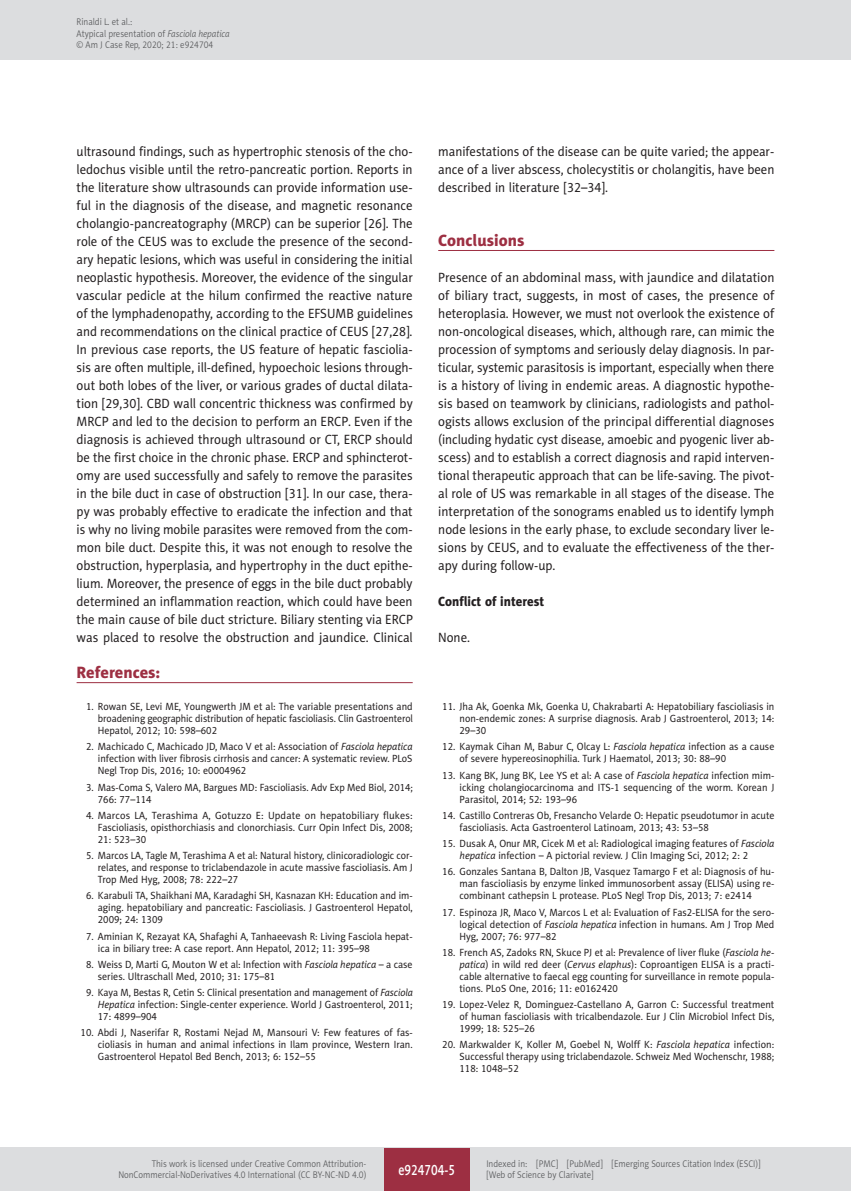
<style>
.page{position:relative;width:851px;height:1191px;background:#fff}
.page>*{position:absolute;margin:0;border:0;box-sizing:border-box;transform-origin:0 0}
.AJCR_Headline_1{font:16.5px "Naomi Sans EFN Heavy";color:#9d2f42}
.AJCR_Referencje_Tytu{font:16.5px "Naomi Sans EFN Heavy";color:#9d2f42}
.t1{font:15px "Naomi Sans EFN Medium";color:#fff;scale:.8 1}
.AJCR_Body{font:13.5px/18px "Naomi Sans EFN";color:#231f20;text-align:justify;scale:.95 1}
.AJCR_Body-2{font:13.5px/18px "Naomi Sans EFN";color:#231f20;text-align:justify;scale:.94 1}
.AJCR_Headline_2{font:13.5px "Naomi Sans EFN Heavy";color:#231f20;scale:.95 1}
.AJCR_Referencje_punk{font:10.5px/12px "Naomi Sans EFN";color:#231f20;text-align:justify;scale:.95 1}
.AJCR_Referencje_punk-2{font:10.5px/12px "Naomi Sans EFN";color:#231f20;text-align:justify;scale:.94 1}
.AJCR_Referencje_punk-3{font:10.5px/12px "Naomi Sans EFN";color:#231f20;text-align:justify;scale:.93 1}
.AJCR_Referencje_punk-4{font:10.5px/12px "Naomi Sans EFN";color:#231f20;text-align:justify}
.t2{font:9.75px/11.2px "Naomi Sans EFN Light";color:#57585a;scale:.9 1}
.s1{font-style:italic}
</style>
<div class="page">
<hr style="left:438px;top:250px;width:336px;height:1px;background:#9d2f42">
<hr style="left:77px;top:682px;width:335px;height:1px;background:#9d2f42">
<div style="left:0;top:0;width:850px;height:60px;background:#dcdddf"></div>
<div style="left:0;top:1148px;width:850px;height:43px;background:#dcdddf"></div>
<div style="left:384px;top:1147px;width:85px;height:43px;background:#9d2f42"></div>
<p class="t2" style="left:77px;top:16px;width:172px">Rinaldi L. et al.:<br>Atypical presentation of <span class="s1">Fasciola hepatica </span>© Am J Case Rep, 2020; 21: e924704</p>
<p class="AJCR_Body" style="left:77px;top:142px;width:355px">ultrasound findings, such as hypertrophic stenosis of the cho&shy;ledochus visible until the retro-pancreatic portion. Reports in the literature show ultrasounds can provide information use&shy;ful in the diagnosis of the disease, and magnetic resonance cholangio-pancreatography (MRCP) can be superior [26]. The role of the CEUS was to exclude the presence of the second&shy;ary hepatic lesions, which was useful in considering the initial neoplastic hypothesis. Moreover, the evidence of the singular vascular pedicle at the hilum confirmed the reactive nature of the lymphadenopathy, according to the EFSUMB guidelines and recommendations on the clinical practice of CEUS [27,28].<br>In previous case reports, the US feature of hepatic fasciolia&shy;sis are often multiple, ill-defined, hypoechoic lesions through&shy;out both lobes of the liver, or various grades of ductal dilata&shy;tion [29,30]. CBD wall concentric thickness was confirmed by MRCP and led to the decision to perform an ERCP. Even if the diagnosis is achieved through ultrasound or CT, ERCP should be the first choice in the chronic phase. ERCP and sphincterot&shy;omy are used successfully and safely to remove the parasites in the bile duct in case of obstruction [31]. In our case, thera&shy;py was probably effective to eradicate the infection and that is why no living mobile parasites were removed from the com&shy;mon bile duct. Despite this, it was not enough to resolve the obstruction, hyperplasia, and hypertrophy in the duct epithe&shy;lium. Moreover, the presence of eggs in the bile duct probably determined an inflammation reaction, which could have been the main cause of bile duct stricture. Biliary stenting via ERCP was placed to resolve the obstruction and jaundice. Clinical</p>
<p class="AJCR_Body-2" style="left:438px;top:142px;width:359px">manifestations of the disease can be quite varied; the appear&shy;ance of a liver abscess, cholecystitis or cholangitis, have been described in literature [32–34].</p>
<p class="AJCR_Headline_1" style="left:438px;top:230px;width:88px">Conclusions</p>
<p class="AJCR_Body" style="left:438px;top:268px;width:355px">Presence of an abdominal mass, with jaundice and dilatation of biliary tract, suggests, in most of cases, the presence of heteroplasia. However, we must not overlook the existence of non-oncological diseases, which, although rare, can mimic the procession of symptoms and seriously delay diagnosis. In par&shy;ticular, systemic parasitosis is important, especially when there is a history of living in endemic areas. A diagnostic hypothe&shy;sis based on teamwork by clinicians, radiologists and pathol&shy;ogists allows exclusion of the principal differential diagnoses (including hydatic cyst disease, amoebic and pyogenic liver ab&shy;scess) and to establish a correct diagnosis and rapid interven&shy;tional therapeutic approach that can be life-saving. The pivot&shy;al role of US was remarkable in all stages of the disease. The interpretation of the sonograms enabled us to identify lymph node lesions in the early phase, to exclude secondary liver le&shy;sions by CEUS, and to evaluate the effectiveness of the ther&shy;apy during follow-up.</p>
<p class="AJCR_Headline_2" style="left:438px;top:593px;width:113px">Conflict of interest</p>
<p class="AJCR_Body" style="left:438px;top:628px;width:35px">None.</p>
<p class="AJCR_Referencje_Tytu" style="left:77px;top:662px;width:85px">References:</p>
<p class="AJCR_Referencje_punk" style="left:98px;top:700px;width:333px;text-indent:-12px">1. Rowan SE, Levi ME, Youngwerth JM et al: The variable presentations and broadening geographic distribution of hepatic fascioliasis. Clin Gastroenterol Hepatol, 2012; 10: 598–602</p>
<p class="AJCR_Referencje_punk" style="left:98px;top:741px;width:333px;text-indent:-12px">2. Machicado C, Machicado JD, Maco V et al: Association of <span class="s1">Fasciola hepatica </span>infection with liver fibrosis cirrhosis and cancer: A systematic review. PLoS Negl Trop Dis, 2016; 10: e0004962</p>
<p class="AJCR_Referencje_punk-2" style="left:98px;top:781px;width:336px;text-indent:-12px">3. Mas-Coma S, Valero MA, Bargues MD: Fascioliasis. Adv Exp Med Biol, 2014;<br>766: 77–114</p>
<p class="AJCR_Referencje_punk-4" style="left:98px;top:809px;width:316px;text-indent:-12px">4. Marcos LA, Terashima A, Gotuzzo E: Update on hepatobiliary flukes:<br>Fascioliasis, opisthorchiasis and clonorchiasis. Curr Opin Infect Dis, 2008; 21: 523–30</p>
<p class="AJCR_Referencje_punk-2" style="left:98px;top:849px;width:336px;text-indent:-12px">5. Marcos LA, Tagle M, Terashima A et al: Natural history, clinicoradiologic cor&shy;relates, and response to triclabendazole in acute massive fascioliasis. Am J Trop Med Hyg, 2008; 78: 222–27</p>
<p class="AJCR_Referencje_punk-2" style="left:98px;top:890px;width:336px;text-indent:-12px">6. Karabuli TA, Shaikhani MA, Karadaghi SH, Kasnazan KH: Education and im&shy;aging. hepatobiliary and pancreatic: Fascioliasis. J Gastroenterol Hepatol, 2009; 24: 1309</p>
<p class="AJCR_Referencje_punk" style="left:98px;top:930px;width:333px;text-indent:-12px">7. Aminian K, Rezayat KA, Shafaghi A, Tanhaeevash R: Living Fasciola hepat&shy;ica in biliary tree: A case report. Ann Hepatol, 2012; 11: 395–98</p>
<p class="AJCR_Referencje_punk" style="left:98px;top:958px;width:333px;text-indent:-12px">8. Weiss D, Marti G, Mouton W et al: Infection with <span class="s1">Fasciola hepatica</span> – a case series. Ultraschall Med, 2010; 31: 175–81</p>
<p class="AJCR_Referencje_punk-3" style="left:98px;top:986px;width:340px;text-indent:-12px">9. Kaya M, Bestas R, Cetin S: Clinical presentation and management of <span class="s1">Fasciola Hepatica</span> infection: Single-center experience. World J Gastroenterol, 2011; 17: 4899–904</p>
<p class="AJCR_Referencje_punk" style="left:98px;top:1027px;width:333px;text-indent:-17px">10. Abdi J, Naserifar R, Rostami Nejad M, Mansouri V: Few features of fas&shy;cioliasis in human and animal infections in Ilam province, Western Iran.<br>Gastroenterol Hepatol Bed Bench, 2013; 6: 152–55</p>
<p class="AJCR_Referencje_punk" style="left:459px;top:700px;width:333px;text-indent:-17px">11. Jha Ak, Goenka Mk, Goenka U, Chakrabarti A: Hepatobiliary fascioliasis in non-endemic zones: A surprise diagnosis. Arab J Gastroenterol, 2013; 14:<br>29–30</p>
<p class="AJCR_Referencje_punk" style="left:459px;top:741px;width:333px;text-indent:-17px">12. Kaymak Cihan M, Babur C, Olcay L: <span class="s1">Fasciola hepatica</span> infection as a cause of severe hypereosinophilia. Turk J Haematol, 2013; 30: 88–90</p>
<p class="AJCR_Referencje_punk" style="left:459px;top:769px;width:333px;text-indent:-17px">13. Kang BK, Jung BK, Lee YS et al: A case of <span class="s1">Fasciola hepatica</span> infection mim&shy;icking cholangiocarcinoma and ITS-1 sequencing of the worm. Korean J Parasitol, 2014; 52: 193–96</p>
<p class="AJCR_Referencje_punk" style="left:459px;top:809px;width:333px;text-indent:-17px">14. Castillo Contreras Ob, Fresancho Velarde O: Hepatic pseudotumor in acute fascioliasis. Acta Gastroenterol Latinoam, 2013; 43: 53–58</p>
<p class="AJCR_Referencje_punk" style="left:459px;top:837px;width:333px;text-indent:-17px">15. Dusak A, Onur MR, Cicek M et al: Radiological imaging features of <span class="s1">Fasciola hepatica</span> infection – A pictorial review. J Clin Imaging Sci, 2012; 2: 2</p>
<p class="AJCR_Referencje_punk" style="left:459px;top:866px;width:333px;text-indent:-17px">16. Gonzales Santana B, Dalton JB, Vasquez Tamargo F et al: Diagnosis of hu&shy;man fascioliasis by enzyme linked immunosorbent assay (ELISA) using re&shy;combinant cathepsin L protease. PLoS Negl Trop Dis, 2013; 7: e2414</p>
<p class="AJCR_Referencje_punk" style="left:459px;top:906px;width:333px;text-indent:-17px">17. Espinoza JR, Maco V, Marcos L et al: Evaluation of Fas2-ELISA for the sero&shy;logical detection of <span class="s1">Fasciola hepatica</span> infection in humans. Am J Trop Med Hyg, 2007; 76: 977–82</p>
<p class="AJCR_Referencje_punk" style="left:459px;top:946px;width:333px;text-indent:-17px">18. French AS, Zadoks RN, Skuce PJ et al: Prevalence of liver fluke (<span class="s1">Fasciola he&shy;patica</span>) in wild red deer (<span class="s1">Cervus elaphus</span>): Coproantigen ELISA is a practi&shy;cable alternative to faecal egg counting for surveillance in remote popula&shy;tions. PLoS One, 2016; 11: e0162420</p>
<p class="AJCR_Referencje_punk" style="left:459px;top:998px;width:333px;text-indent:-17px">19. Lopez-Velez R, Dominguez-Castellano A, Garron C: Successful treatment of human fascioliasis with tricalbendazole. Eur J Clin Microbiol Infect Dis, 1999; 18: 525–26</p>
<p class="AJCR_Referencje_punk" style="left:459px;top:1039px;width:333px;text-indent:-17px">20. Markwalder K, Koller M, Goebel N, Wolff K: <span class="s1">Fasciola hepatica</span> infection:<br>Successful therapy using triclabendazole. Schweiz Med Wochenschr, 1988; 118: 1048–52</p>
<p class="t2" style="left:118px;top:1158px;width:277px;text-align:right">This work is licensed under Creative Common Attribution-<br>NonCommercial-NoDerivatives 4.0 International (CC BY-NC-ND 4.0)</p>
<p class="t1" style="left:398px;top:1160px;width:72px">e924704-5</p>
<p class="t2" style="left:486px;top:1158px;width:306px">Indexed in: [PMC] [PubMed] [Emerging Sources Citation Index (ESCI)] [Web of Science by Clarivate]</p>
</div>
